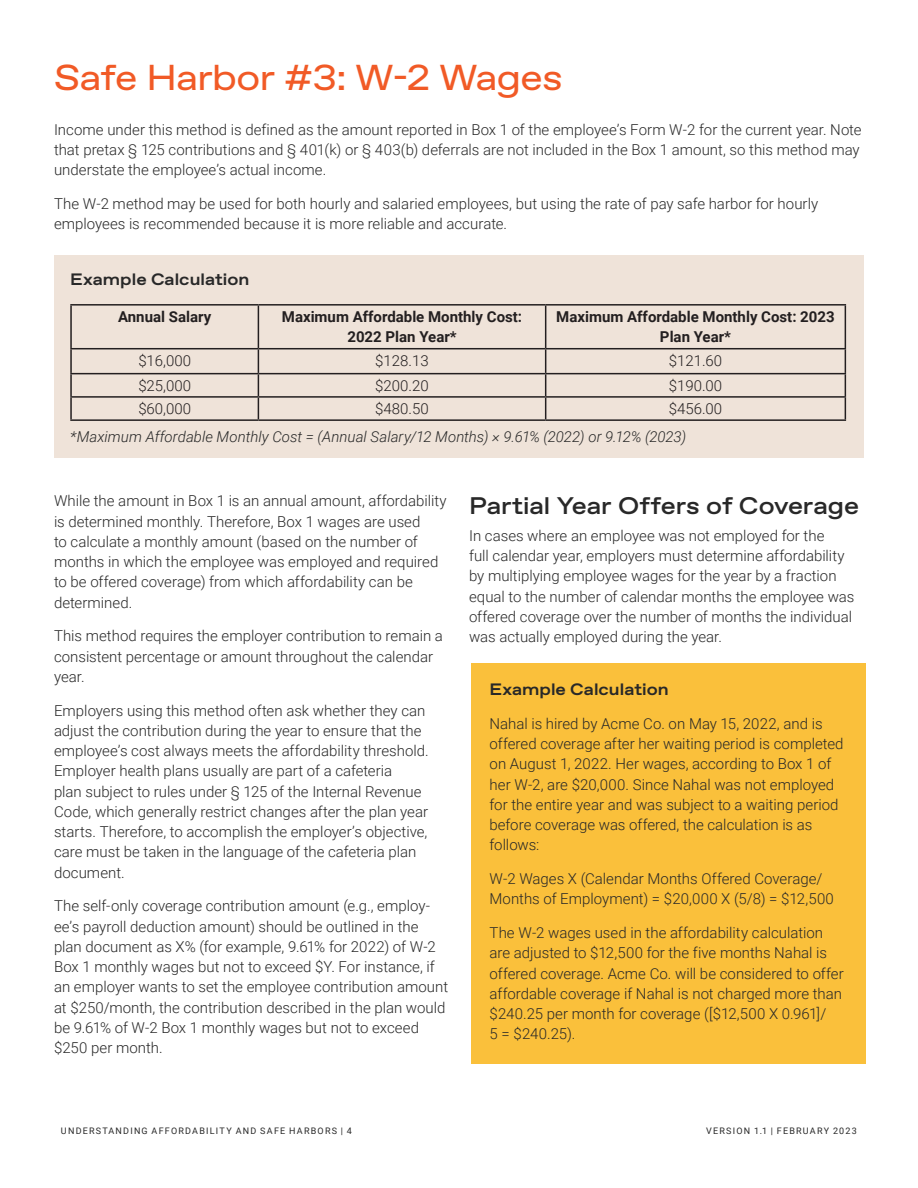
<style>
.page{position:relative;width:918px;height:1188px;background:#fff}
.page>*{position:absolute;margin:0;border:0;box-sizing:border-box;transform-origin:0 0}
.Page_Headers_-_Favor{font:36px "ABC Favorit Extended";letter-spacing:-.015em;color:#f15a26}
.Cover_Subtitle_-_Rob{font:500 24px "ABC Favorit Extended";letter-spacing:-.005em;color:#282828}
.Body_Copy_-_Roboto{font:700 16.5px "ABC Favorit Extended";color:#282828}
.Body_Copy_-_Roboto-2{font:300 15px/20.2px "Roboto";color:#282828}
.Cover_Title_-_Favori{font:700 15px/20.2px "Roboto";color:#231f20;text-align:center}
.Body_Copy_-_Roboto-3{font:italic 300 15px "Roboto";color:#282828}
.Cover_Title_-_Favori-2{font:300 15px "Roboto";color:#231f20}
.Body_Copy_-_Roboto-4{font:700 15px "Roboto";color:#231f20}
.t1{font:9px "Roboto";letter-spacing:.135em;color:#282828}
</style>
<div class="page">
<div style="left:54px;top:255px;width:810px;height:203px;background:#efe3d9"></div>
<hr style="left:258px;top:306px;width:1px;height:42px;background:#231f20">
<hr style="left:545px;top:306px;width:1px;height:42px;background:#231f20">
<svg style="left:258px;top:349px;width:1px;height:70px"></svg>
<svg style="left:545px;top:349px;width:1px;height:70px"></svg>
<hr style="left:70px;top:398px;width:2px;height:21px;background:#231f20">
<hr style="left:70px;top:419px;width:188px;height:2px;background:#231f20">
<hr style="left:258px;top:419px;width:288px;height:2px;background:#231f20">
<hr style="left:546px;top:419px;width:300px;height:2px;background:#231f20">
<hr style="left:70px;top:304px;width:188px;height:2px;background:#231f20">
<hr style="left:70px;top:306px;width:2px;height:42px;background:#231f20">
<hr style="left:258px;top:304px;width:288px;height:2px;background:#231f20">
<hr style="left:546px;top:304px;width:300px;height:2px;background:#231f20">
<hr style="left:845px;top:306px;width:1px;height:42px;background:#231f20">
<hr style="left:70px;top:348px;width:188px;height:1px;background:#231f20">
<hr style="left:70px;top:349px;width:2px;height:24px;background:#231f20">
<hr style="left:258px;top:348px;width:288px;height:1px;background:#231f20">
<hr style="left:546px;top:348px;width:300px;height:1px;background:#231f20">
<hr style="left:70px;top:373px;width:188px;height:1px;background:#231f20">
<hr style="left:70px;top:374px;width:2px;height:22px;background:#231f20">
<hr style="left:258px;top:373px;width:288px;height:1px;background:#231f20">
<hr style="left:546px;top:373px;width:300px;height:1px;background:#231f20">
<svg style="left:845px;top:349px;width:1px;height:70px"></svg>
<hr style="left:70px;top:396px;width:188px;height:2px;background:#231f20">
<hr style="left:258px;top:396px;width:288px;height:2px;background:#231f20">
<hr style="left:546px;top:396px;width:300px;height:2px;background:#231f20">
<div style="left:471px;top:663px;width:394px;height:401px;background:#fac03b"></div>
<p class="Page_Headers_-_Favor" style="left:54px;top:56px;width:510px">Safe Harbor #3: W-2 Wages</p>
<p class="Body_Copy_-_Roboto-2" style="left:54px;top:119px;width:809px">Income under this method is defined as the amount reported in Box 1 of the employee’s Form W-2 for the current year. Note that pretax § 125 contributions and § 401(k) or § 403(b) deferrals are not included in the Box 1 amount, so this method may understate the employee’s actual income.</p>
<p class="Body_Copy_-_Roboto-2" style="left:54px;top:193px;width:766px">The W-2 method may be used for both hourly and salaried employees, but using the rate of pay safe harbor for hourly employees is recommended because it is more reliable and accurate.</p>
<p class="Body_Copy_-_Roboto" style="left:70px;top:269px;width:181px">Example Calculation</p>
<p class="Body_Copy_-_Roboto-4" style="left:118px;top:306px;width:95px">Annual Salary</p>
<p class="Cover_Title_-_Favori" style="left:282px;top:306px;width:242px">Maximum Affordable Monthly Cost:<br>2022 Plan Year*</p>
<p class="Cover_Title_-_Favori" style="left:556px;top:306px;width:280px">Maximum Affordable Monthly Cost: 2023<br>Plan Year*</p>
<p class="Cover_Title_-_Favori-2" style="left:138px;top:350px;width:54px">$16,000</p>
<p class="Cover_Title_-_Favori-2" style="left:375px;top:350px;width:55px">$128.13</p>
<p class="Cover_Title_-_Favori-2" style="left:669px;top:350px;width:55px">$121.60</p>
<p class="Cover_Title_-_Favori-2" style="left:138px;top:375px;width:54px">$25,000</p>
<p class="Cover_Title_-_Favori-2" style="left:375px;top:375px;width:55px">$200.20</p>
<p class="Cover_Title_-_Favori-2" style="left:669px;top:375px;width:55px">$190.00</p>
<p class="Cover_Title_-_Favori-2" style="left:138px;top:398px;width:54px">$60,000</p>
<p class="Cover_Title_-_Favori-2" style="left:375px;top:398px;width:55px">$480.50</p>
<p class="Cover_Title_-_Favori-2" style="left:669px;top:398px;width:55px">$456.00</p>
<p class="Body_Copy_-_Roboto-3" style="left:70px;top:426px;width:617px">*Maximum Affordable Monthly Cost = (Annual Salary/12 Months) × 9.61% (2022) or 9.12% (2023)</p>
<p class="Body_Copy_-_Roboto-2" style="left:54px;top:490px;width:394px">While the amount in Box 1 is an annual amount, affordability is determined monthly. Therefore, Box 1 wages are used<br>to calculate a monthly amount (based on the number of months in which the employee was employed and required to be offered coverage) from which affordability can be determined.</p>
<p class="Body_Copy_-_Roboto-2" style="left:54px;top:625px;width:390px">This method requires the employer contribution to remain a consistent percentage or amount throughout the calendar year.</p>
<p class="Body_Copy_-_Roboto-2" style="left:54px;top:700px;width:376px">Employers using this method often ask whether they can adjust the contribution during the year to ensure that the employee’s cost always meets the affordability threshold.<br>Employer health plans usually are part of a cafeteria<br>plan subject to rules under § 125 of the Internal Revenue Code, which generally restrict changes after the plan year starts. Therefore, to accomplish the employer’s objective, care must be taken in the language of the cafeteria plan document.</p>
<p class="Body_Copy_-_Roboto-2" style="left:54px;top:895px;width:396px">The self-only coverage contribution amount (e.g., employ&shy;ee’s payroll deduction amount) should be outlined in the plan document as X% (for example, 9.61% for 2022) of W-2<br>Box 1 monthly wages but not to exceed $Y. For instance, if an employer wants to set the employee contribution amount at $250/month, the contribution described in the plan would be 9.61% of W-2 Box 1 monthly wages but not to exceed $250 per month.</p>
<p class="Cover_Subtitle_-_Rob" style="left:469px;top:491px;width:391px">Partial Year Offers of Coverage</p>
<p class="Body_Copy_-_Roboto-2" style="left:469px;top:525px;width:387px">In cases where an employee was not employed for the<br>full calendar year, employers must determine affordability by multiplying employee wages for the year by a fraction equal to the number of calendar months the employee was offered coverage over the number of months the individual was actually employed during the year.</p>
<p class="Body_Copy_-_Roboto" style="left:490px;top:680px;width:181px">Example Calculation</p>
<p class="Body_Copy_-_Roboto-2" style="left:490px;top:713px;width:356px">Nahal is hired by Acme Co. on May 15, 2022, and is offered coverage after her waiting period is completed on August 1, 2022. Her wages, according to Box 1 of her W-2, are $20,000. Since Nahal was not employed for the entire year and was subject to a waiting period before coverage was offered, the calculation is as follows:</p>
<p class="Body_Copy_-_Roboto-2" style="left:490px;top:868px;width:346px">W-2 Wages X (Calendar Months Offered Coverage/<br>Months of Employment) = $20,000 X (5/8) = $12,500</p>
<p class="Body_Copy_-_Roboto-2" style="left:490px;top:922px;width:356px">The W-2 wages used in the affordability calculation are adjusted to $12,500 for the five months Nahal is offered coverage. Acme Co. will be considered to offer affordable coverage if Nahal is not charged more than $240.25 per month for coverage ([$12,500 X 0.961]/<br>5 = $240.25).</p>
<p class="t1" style="left:61px;top:1124px;width:292px">UNDERSTANDING AFFORDABILITY AND SAFE HARBORS | 4</p>
<p class="t1" style="left:706px;top:1124px;width:152px">VERSION 1.1 | FEBRUARY 2023</p>
</div>
